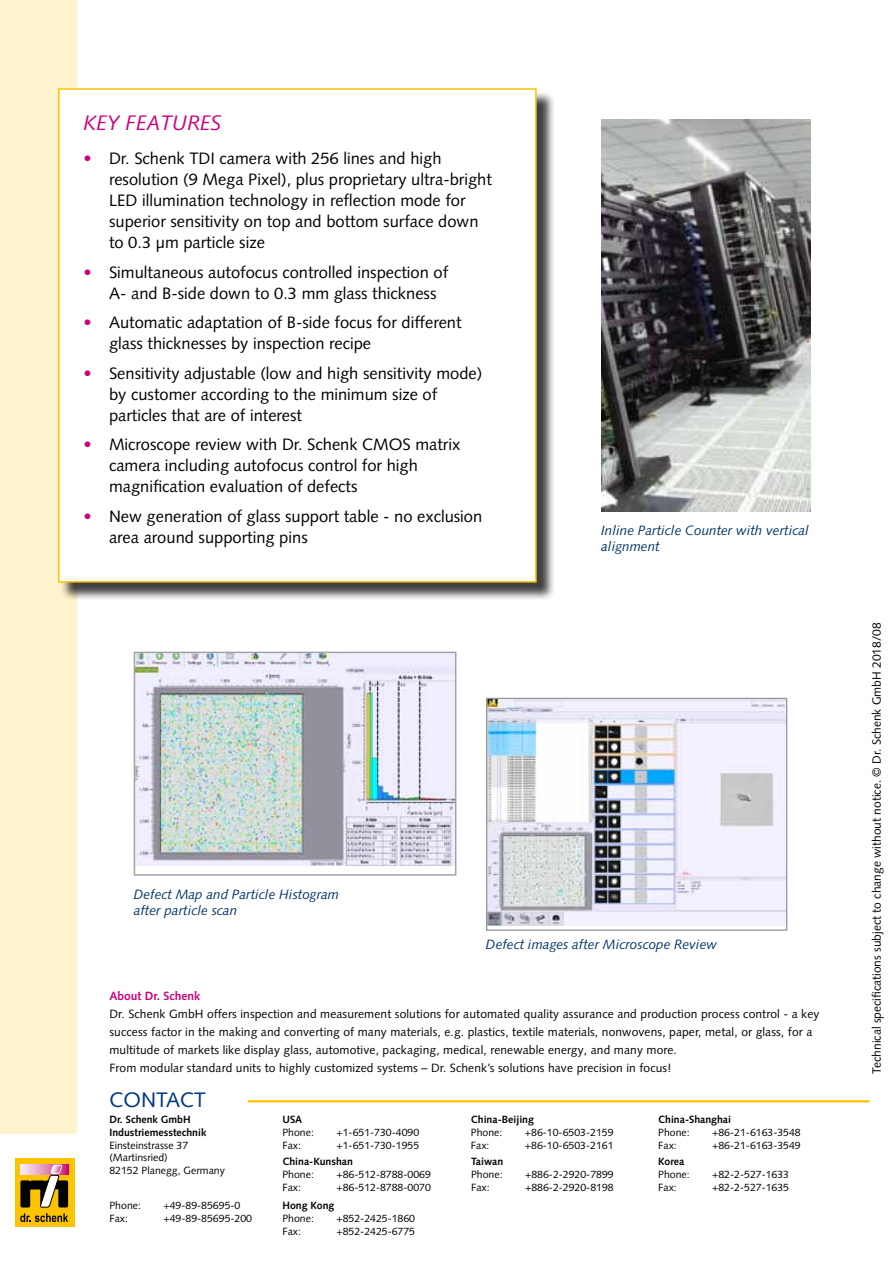
<style>
.page{position:relative;width:893px;height:1263px;background:#fff}
.page>*{position:absolute;margin:0;border:0;box-sizing:border-box;transform-origin:0 0}
.t1{font:italic 21px "Syntax LT Pro";color:#cd007b}
.t2{font:21px "Syntax LT Pro";color:#003882}
.t3{font:16.5px/21px "Syntax LT Pro";color:#000}
.t4{font:italic 13.5px/16.2px "Syntax LT Pro";color:#023466}
.t5{font:12px/18px "Syntax LT Pro";letter-spacing:.01em;color:#000}
.t6{font:700 12px "Syntax LT Pro";color:#cd007b}
.t7{font:10.5px/12.6px "Syntax LT Pro";color:#000}
.t8{font:700 10.5px/12.6px "Syntax LT Pro";color:#000}
.s1{color:#cd007b}
</style>
<div class="page">
<div style="left:0;top:0;width:77px;height:1134px;background:#fef3cd"></div>
<div style="left:15px;top:1158px;width:59px;height:68px;background:#fcc400"></div>
<svg style="left:20px;top:1164px;width:48px;height:58px"></svg>
<hr style="left:248px;top:1100px;width:621px;height:2px;background:#fbc301">
<div style="left:61px;top:91px;width:494px;height:510px;background:#000;opacity:.75"></div>
<div style="left:58px;top:88px;width:479px;height:495px;background:#fff;border:2px solid #fdc400"></div>
<img style="left:488px;top:700px;width:297px;height:225px">
<div style="left:486px;top:698px;width:301px;height:233px;border:1px solid #98999b"></div>
<img style="left:601px;top:119px;width:210px;height:392px">
<img style="left:136px;top:654px;width:318px;height:211px">
<div style="left:134px;top:652px;width:322px;height:224px;border:1px solid #a1a2a4"></div>
<p class="t1" style="left:84px;top:111px;width:139px">key features</p>
<p class="t3" style="left:109px;top:148px;width:384px;text-indent:-26px"><span class="s1">•</span> Dr. Schenk TDI camera with 256 lines and high resolution (9 Mega Pixel), plus proprietary ultra-bright LED illumination technology in reflection mode for superior sensitivity on top and bottom surface down to 0.3 µm particle size</p>
<p class="t3" style="left:109px;top:261px;width:341px;text-indent:-26px"><span class="s1">•</span> Simultaneous autofocus controlled inspection of<br>A- and B-side down to 0.3 mm glass thickness</p>
<p class="t3" style="left:109px;top:312px;width:354px;text-indent:-26px"><span class="s1">•</span> Automatic adaptation of B-side focus for different glass thicknesses by inspection recipe</p>
<p class="t3" style="left:109px;top:362px;width:375px;text-indent:-26px"><span class="s1">•</span> Sensitivity adjustable (low and high sensitivity mode) by customer according to the minimum size of particles that are of interest</p>
<p class="t3" style="left:109px;top:434px;width:353px;text-indent:-26px"><span class="s1">•</span> Microscope review with Dr. Schenk CMOS matrix camera including autofocus control for high magnification evaluation of defects</p>
<p class="t3" style="left:109px;top:505px;width:375px;text-indent:-26px"><span class="s1">•</span> New generation of glass support table - no exclusion area around supporting pins</p>
<p class="t4" style="left:601px;top:522px;width:209px">Inline Particle Counter with vertical alignment</p>
<p class="t4" style="left:134px;top:886px;width:207px">Defect Map and Particle Histogram after particle scan</p>
<p class="t4" style="left:486px;top:936px;width:232px">Defect images after Microscope Review</p>
<p class="t6" style="left:109px;top:988px;width:92px">About Dr. Schenk</p>
<p class="t5" style="left:109px;top:1004px;width:711px">Dr. Schenk GmbH offers inspection and measurement solutions for automated quality assurance and production process control - a key success factor in the making and converting of many materials, e.g. plastics, textile materials, nonwovens, paper, metal, or glass, for a multitude of markets like display glass, automotive, packaging, medical, renewable energy, and many more.<br>From modular standard units to highly customized systems – Dr. Schenk’s solutions have precision in focus!</p>
<p class="t2" style="left:109px;top:1088px;width:98px">CONTACT</p>
<p class="t8" style="left:109px;top:1113px;width:98px">Dr. Schenk GmbH<br>Industriemesstechnik</p>
<p class="t7" style="left:109px;top:1139px;width:117px">Einsteinstrasse 37 (Martinsried)<br>82152 Planegg, Germany</p>
<p class="t7" style="left:109px;top:1199px;width:33px">Phone:</p>
<p class="t7" style="left:163px;top:1199px;width:78px">+49-89-85695-0</p>
<p class="t7" style="left:109px;top:1212px;width:20px">Fax:</p>
<p class="t7" style="left:163px;top:1212px;width:90px">+49-89-85695-200</p>
<p class="t8" style="left:282px;top:1113px;width:21px">USA</p>
<p class="t7" style="left:282px;top:1126px;width:33px">Phone:</p>
<p class="t7" style="left:336px;top:1126px;width:84px">+1-651-730-4090</p>
<p class="t7" style="left:282px;top:1139px;width:20px">Fax:</p>
<p class="t7" style="left:336px;top:1139px;width:84px">+1-651-730-1955</p>
<p class="t8" style="left:282px;top:1155px;width:72px">China-Kunshan</p>
<p class="t7" style="left:282px;top:1168px;width:33px">Phone:</p>
<p class="t7" style="left:336px;top:1168px;width:96px">+86-512-8788-0069</p>
<p class="t7" style="left:282px;top:1180px;width:20px">Fax:</p>
<p class="t7" style="left:336px;top:1180px;width:96px">+86-512-8788-0070</p>
<p class="t8" style="left:282px;top:1199px;width:53px">Hong Kong</p>
<p class="t7" style="left:282px;top:1212px;width:33px">Phone:</p>
<p class="t7" style="left:336px;top:1212px;width:80px">+852-2425-1860</p>
<p class="t7" style="left:282px;top:1225px;width:20px">Fax:</p>
<p class="t7" style="left:336px;top:1225px;width:80px">+852-2425-6775</p>
<p class="t8" style="left:471px;top:1113px;width:65px">China-Beijing</p>
<p class="t7" style="left:471px;top:1126px;width:33px">Phone:</p>
<p class="t7" style="left:525px;top:1126px;width:90px">+86-10-6503-2159</p>
<p class="t7" style="left:471px;top:1139px;width:20px">Fax:</p>
<p class="t7" style="left:525px;top:1139px;width:90px">+86-10-6503-2161</p>
<p class="t8" style="left:471px;top:1155px;width:34px">Taiwan</p>
<p class="t7" style="left:471px;top:1168px;width:33px">Phone:</p>
<p class="t7" style="left:525px;top:1168px;width:90px">+886-2-2920-7899</p>
<p class="t7" style="left:471px;top:1180px;width:20px">Fax:</p>
<p class="t7" style="left:525px;top:1180px;width:90px">+886-2-2920-8198</p>
<p class="t8" style="left:658px;top:1113px;width:74px">China-Shanghai</p>
<p class="t7" style="left:658px;top:1126px;width:33px">Phone:</p>
<p class="t7" style="left:712px;top:1126px;width:90px">+86-21-6163-3548</p>
<p class="t7" style="left:658px;top:1139px;width:20px">Fax:</p>
<p class="t7" style="left:712px;top:1139px;width:90px">+86-21-6163-3549</p>
<p class="t8" style="left:658px;top:1155px;width:28px">Korea</p>
<p class="t7" style="left:658px;top:1168px;width:33px">Phone:</p>
<p class="t7" style="left:712px;top:1168px;width:78px">+82-2-527-1633</p>
<p class="t7" style="left:658px;top:1180px;width:20px">Fax:</p>
<p class="t7" style="left:712px;top:1180px;width:78px">+82-2-527-1635</p>
<p class="t5" style="left:867px;top:1074px;width:452px;rotate:-90deg">Technical specifications subject to change without notice. © Dr. Schenk GmbH 2018/08</p>
</div>
